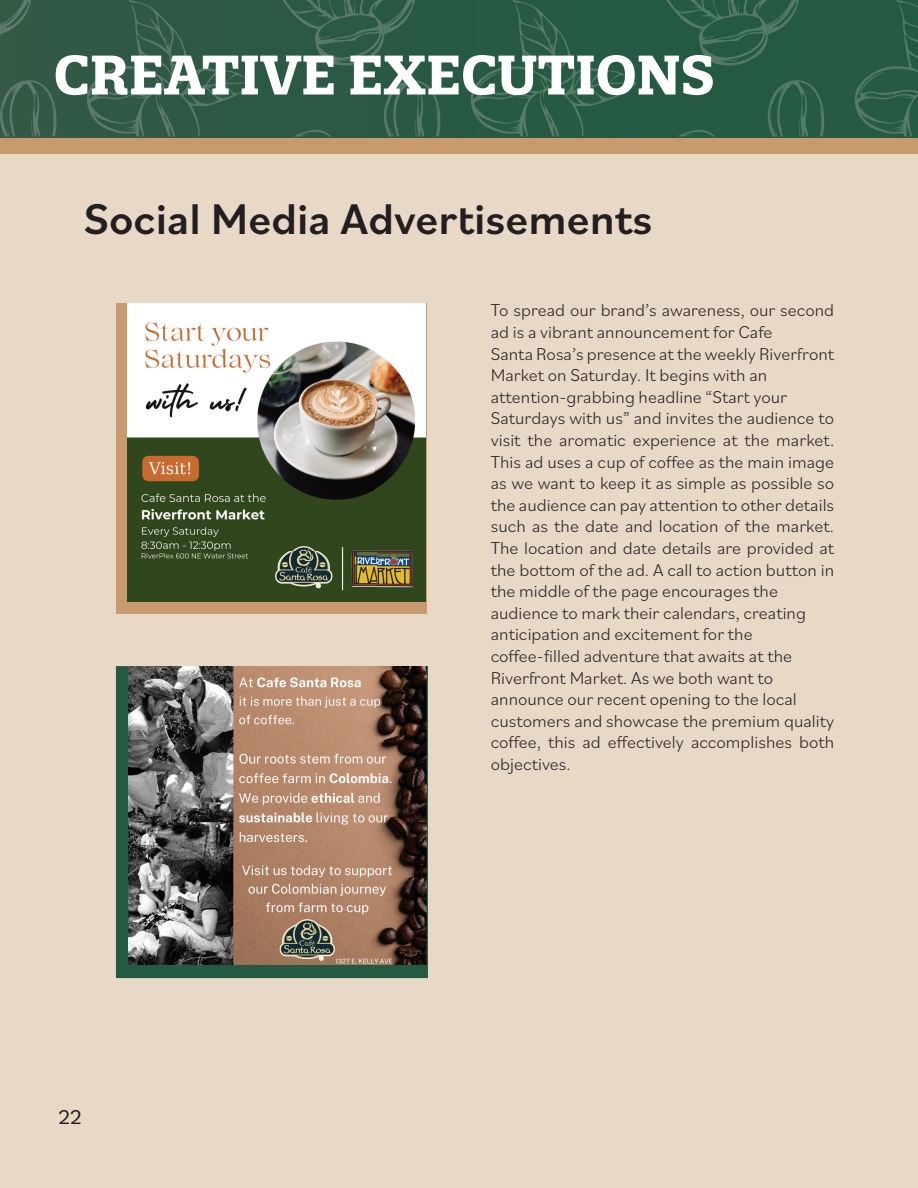
<style>
.page{position:relative;width:918px;height:1188px;background:#fff}
.page>*{position:absolute;margin:0;border:0;box-sizing:border-box;transform-origin:0 0}
.t1{font:700 54px "Quatro Slab";color:#fff}
.t2{font:500 45px "Bilo";color:#231f20}
.t3{font:21px "Bilo";color:#231f20}
.t4{font:300 18px/21.6px "Bilo";color:#231f20}
</style>
<div class="page">
<div style="left:0;top:0;width:918px;height:138px;background:#275943"></div>
<div style="left:0;top:138px;width:918px;height:16px;background:#c79b6d"></div>
<div style="left:0;top:154px;width:918px;height:1034px;background:#e8d9c6"></div>
<svg style="left:87px;top:0;width:166px;height:136px"></svg>
<svg style="left:295px;top:130px;width:36px;height:6px"></svg>
<svg style="left:0;top:80px;width:57px;height:56px"></svg>
<svg style="left:0;top:0;width:31px;height:39px"></svg>
<svg style="left:471px;top:0;width:166px;height:136px"></svg>
<svg style="left:679px;top:130px;width:35px;height:6px"></svg>
<svg style="left:384px;top:80px;width:56px;height:56px"></svg>
<svg style="left:282px;top:0;width:133px;height:66px"></svg>
<svg style="left:854px;top:0;width:64px;height:136px"></svg>
<svg style="left:768px;top:80px;width:56px;height:56px"></svg>
<svg style="left:666px;top:0;width:133px;height:66px"></svg>
<div style="left:117px;top:303px;width:310px;height:311px;background:#c79b6d"></div>
<img style="left:127px;top:303px;width:299px;height:299px">
<svg style="left:116px;top:666px;width:312px;height:312px;background:#285740"></svg>
<img style="left:128px;top:667px;width:298px;height:298px">
<h1 class="t1" style="left:54px;top:41px;width:662px">CREATIVE EXECUTIONS</h1>
<h2 class="t2" style="left:84px;top:188px;width:570px">Social Media Advertisements</h2>
<p class="t3" style="left:58px;top:1102px;width:25px">22</p>
<p class="t4" style="left:491px;top:299px;width:345px">To spread our brand’s awareness, our second ad is a vibrant announcement for Cafe<br>Santa Rosa’s presence at the weekly Riverfront Market on Saturday. It begins with an attention-grabbing headline “Start your Saturdays with us” and invites the audience to visit the aromatic experience at the market.<br>This ad uses a cup of coffee as the main image as we want to keep it as simple as possible so the audience can pay attention to other details such as the date and location of the market.<br>The location and date details are provided at the bottom of the ad. A call to action button in the middle of the page encourages the audience to mark their calendars, creating anticipation and excitement for the coffee-filled adventure that awaits at the Riverfront Market. As we both want to announce our recent opening to the local customers and showcase the premium quality coffee, this ad effectively accomplishes both objectives.</p>
</div>
